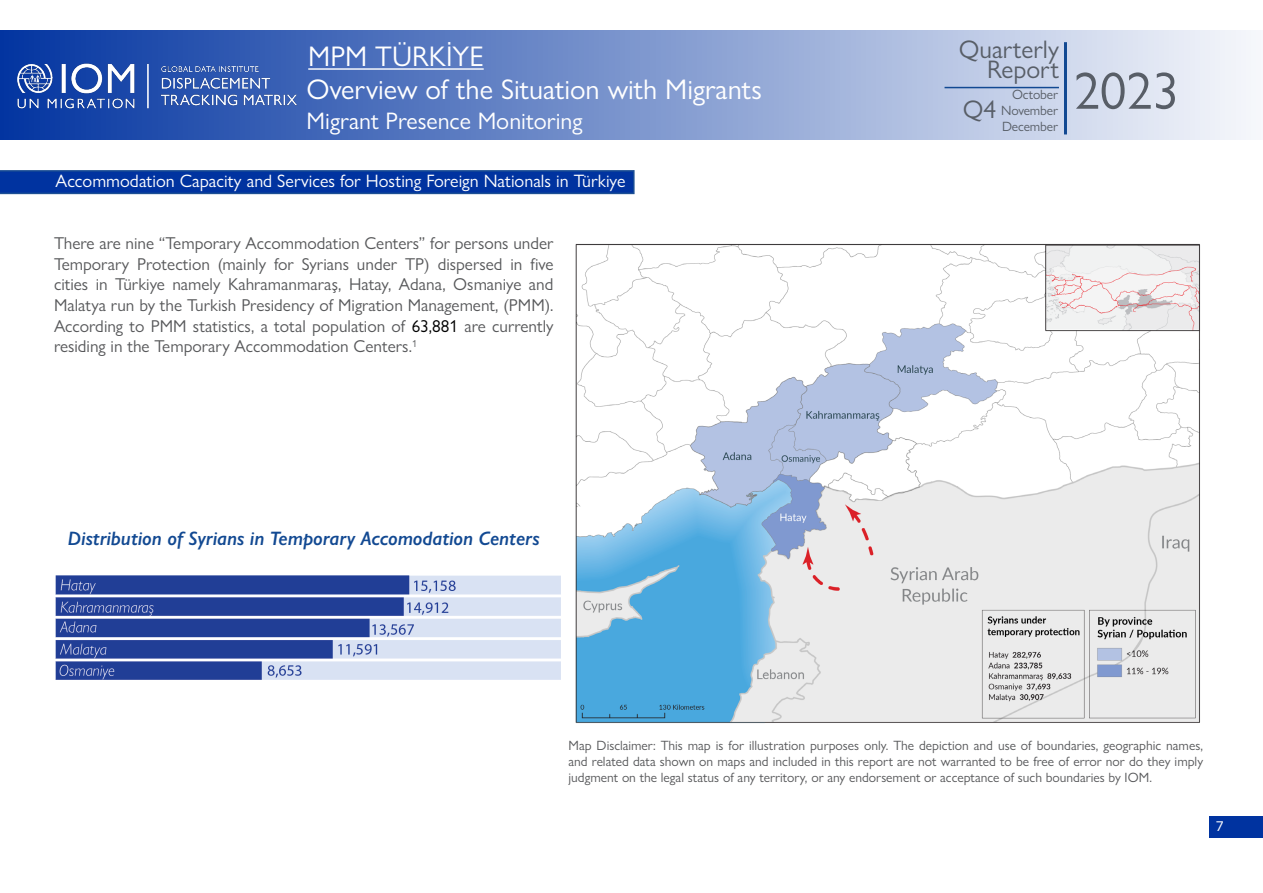
<style>
.page{position:relative;width:1263px;height:893px;background:#fff}
.page>*{position:absolute;margin:0;border:0;box-sizing:border-box;transform-origin:0 0}
.t1{font:52.5px "Gill Sans Nova";color:#585e67}
.t2{font:28.5px "Gill Sans Nova";color:#fff}
.t3{font:25.5px/20.5px "Gill Sans Nova";color:#585e67;text-align:right}
.t4{font:24px "Gill Sans Nova";color:#fff}
.Body{font:italic 600 19.5px "Gill Sans Nova";color:#124992}
.t5{font:18px "Gill Sans Nova";color:#fff}
.t6{font:17.25px/20.7px "Gill Sans Nova";color:#57585a;text-align:justify}
.t7{font:13.5px/16.2px "Gill Sans Nova";color:#57585a;text-align:justify}
.t8{font:13.5px/16px "Gill Sans Nova";letter-spacing:-.01em;color:#585e67;text-align:justify}
.t9{font:13.5px "Lato";color:#fff}
.s1{color:#000}
</style>
<div class="page">
<div style="left:0;top:30px;width:1263px;height:110px;background:linear-gradient(to right,#0234a0,#f6f7fb)"></div>
<hr style="left:308px;top:68px;width:176px;height:2px;background:#fff">
<hr style="left:944px;top:87px;width:115px;height:1px;background:#124992">
<hr style="left:1064px;top:42px;width:3px;height:92px;background:#124992">
<img style="left:12px;top:49px;width:292px;height:73px">
<div style="left:1209px;top:816px;width:54px;height:21px;background:#0033a0"></div>
<svg style="left:0;top:170px;width:634px;height:24px;background:#04379e"></svg>
<img style="left:575px;top:244px;width:625px;height:479px">
<img style="left:55px;top:575px;width:506px;height:105px">
<h2 class="t2" style="left:308px;top:39px;width:177px">MPM TÜRKİYE</h2>
<h3 class="t3" style="left:959px;top:39px;width:102px">Quarterly<br>Report</h3>
<p class="t8" style="left:1001px;top:86px;width:58px;text-indent:11px">October November December</p>
<h2 class="t2" style="left:307px;top:72px;width:457px">Overview of the Situation with Migrants</h2>
<h1 class="t1" style="left:1074px;top:59px;width:106px">2023</h1>
<h3 class="t3" style="left:963px;top:99px;width:35px">Q4</h3>
<h3 class="t4" style="left:307px;top:106px;width:277px">Migrant Presence Monitoring</h3>
<p class="t5" style="left:56px;top:170px;width:571px">Accommodation Capacity and Services for Hosting Foreign Nationals in Türkiye</p>
<p class="t6" style="left:54px;top:233px;width:501px">There are nine “Temporary Accommodation Centers” for persons under Temporary Protection (mainly for Syrians under TP) dispersed in five cities in Türkiye namely Kahramanmaraş, Hatay, Adana, Osmaniye and Malatya run by the Turkish Presidency of Migration Management, (PMM).<br>According to PMM statistics, a total population of <span class="s1">63,881</span> are currently residing in the Temporary Accommodation Centers.<sup>1</sup></p>
<p class="Body" style="left:68px;top:527px;width:473px">Distribution of Syrians in Temporary Accomodation Centers</p>
<p class="t7" style="left:568px;top:737px;width:636px">Map Disclaimer: This map is for illustration purposes only. The depiction and use of boundaries, geographic names, and related data shown on maps and included in this report are not warranted to be free of error nor do they imply judgment on the legal status of any territory, or any endorsement or acceptance of such boundaries by IOM.</p>
<p class="t9" style="left:1216px;top:816px;width:9px">7</p>
</div>
